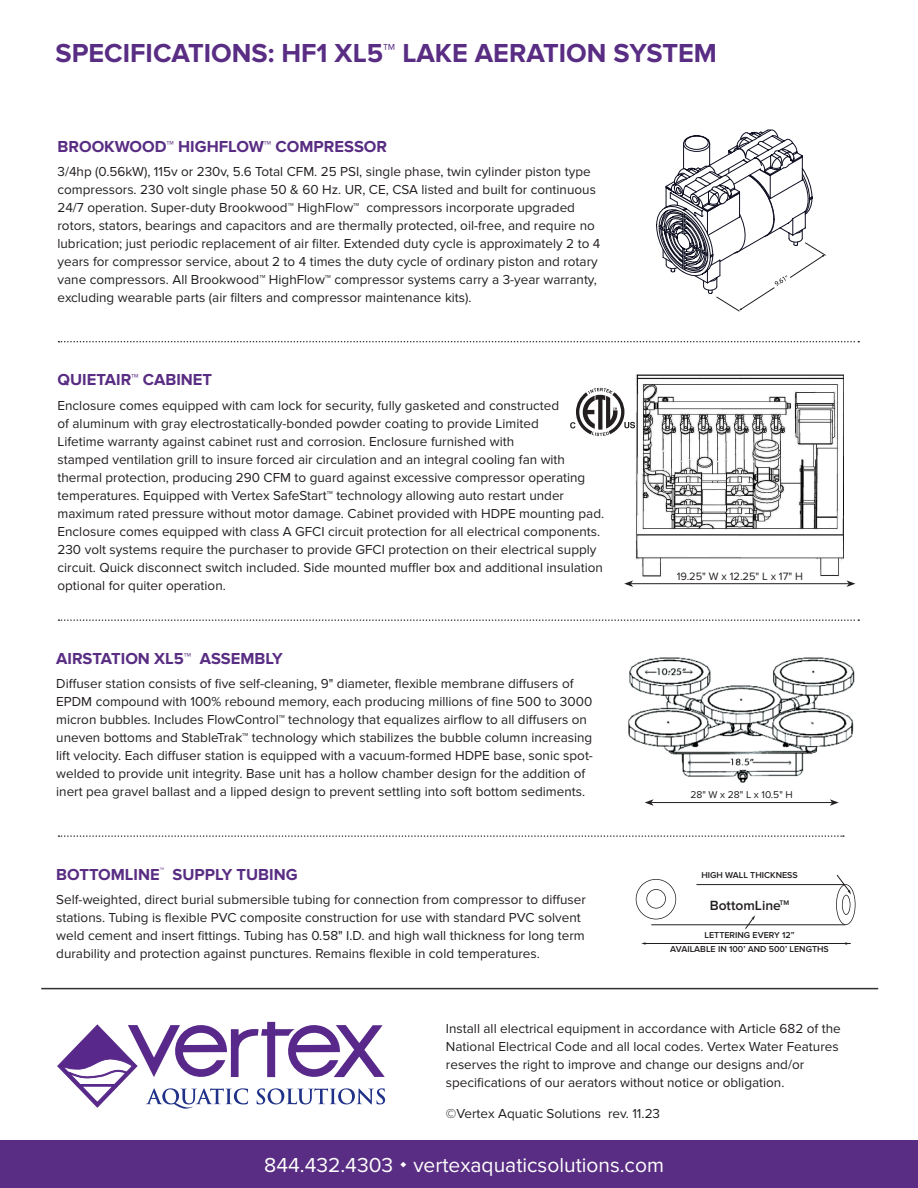
<style>
.page{position:relative;width:918px;height:1188px;background:#fff}
.page>*{position:absolute;margin:0;border:0;box-sizing:border-box;transform-origin:0 0}
.spec_header{font:700 27px "Proxima Nova";color:#592d83}
.t1{font:21px "Proxima Nova";color:#fff}
.Spec_Subtitle{font:700 16.5px "Proxima Nova";color:#592d83}
.t2{font:600 13.8px "Proxima Nova";color:#231f20}
.Text{font:13.5px/18px "Proxima Nova";color:#231f20}
.measurements{font:11.1px "Proxima Nova";color:#231f20}
.t3{font:10.2px "Proxima Nova";color:#231f20}
.t4{font:600 8.85px "Proxima Nova";color:#231f20}
</style>
<div class="page">
<hr style="left:41px;top:988px;width:837px;height:1px;background:#333233">
<svg style="left:58px;top:1022px;width:327px;height:87px"></svg>
<div style="left:0;top:1140px;width:918px;height:48px;background:#592d83"></div>
<svg style="left:58px;top:341px;width:801px;height:1px"></svg>
<svg style="left:58px;top:619px;width:801px;height:2px"></svg>
<svg style="left:58px;top:835px;width:786px;height:2px"></svg>
<svg style="left:836px;top:874px;width:20px;height:51px"></svg>
<div style="left:646px;top:889px;width:20px;height:20px;border:1px solid #231f20;border-radius:50%"></div>
<div style="left:636px;top:879px;width:40px;height:40px;border:1px solid #231f20;border-radius:50%"></div>
<hr style="left:645px;top:943px;width:206px;height:1px;background:#231f20">
<svg style="left:745px;top:915px;width:10px;height:14px"></svg>
<hr style="left:696px;top:884px;width:149px;height:1px;background:#231f20">
<hr style="left:651px;top:924px;width:194px;height:1px;background:#231f20">
<img style="left:628px;top:657px;width:227px;height:126px">
<hr style="left:651px;top:802px;width:181px;height:1px;background:#231f20">
<svg style="left:830px;top:799px;width:9px;height:7px"></svg>
<svg style="left:645px;top:799px;width:9px;height:7px"></svg>
<svg style="left:656px;top:130px;width:169px;height:181px"></svg>
<svg style="left:570px;top:388px;width:65px;height:48px"></svg>
<img style="left:636px;top:374px;width:208px;height:202px">
<hr style="left:631px;top:583px;width:218px;height:1px;background:#231f20">
<svg style="left:847px;top:580px;width:8px;height:7px"></svg>
<svg style="left:624px;top:580px;width:9px;height:7px"></svg>
<p class="spec_header" style="left:56px;top:38px;width:663px">SPECIFICATIONS: HF1 XL5™ LAKE AERATION SYSTEM</p>
<p class="Spec_Subtitle" style="left:58px;top:137px;width:331px">BROOKWOOD™ HIGHFLOW™ COMPRESSOR</p>
<p class="Text" style="left:58px;top:163px;width:544px">3/4hp (0.56kW), 115v or 230v, 5.6 Total CFM. 25 PSI, single phase, twin cylinder piston type compressors. 230 volt single phase 50 &amp; 60 Hz. UR, CE, CSA listed and built for continuous 24/7 operation. Super-duty Brookwood™ HighFlow™ compressors incorporate upgraded rotors, stators, bearings and capacitors and are thermally protected, oil-free, and require no lubrication; just periodic replacement of air filter. Extended duty cycle is approximately 2 to 4 years for compressor service, about 2 to 4 times the duty cycle of ordinary piston and rotary vane compressors. All Brookwood™ HighFlow™ compressor systems carry a 3-year warranty, excluding wearable parts (air filters and compressor maintenance kits).</p>
<p class="Spec_Subtitle" style="left:58px;top:370px;width:156px">QUIETAIR™ CABINET</p>
<p class="Text" style="left:58px;top:397px;width:548px">Enclosure comes equipped with cam lock for security, fully gasketed and constructed<br>of aluminum with gray electrostatically-bonded powder coating to provide Limited<br>Lifetime warranty against cabinet rust and corrosion. Enclosure furnished with<br>stamped ventilation grill to insure forced air circulation and an integral cooling fan with thermal protection, producing 290 CFM to guard against excessive compressor operating temperatures. Equipped with Vertex SafeStart™ technology allowing auto restart under maximum rated pressure without motor damage. Cabinet provided with HDPE mounting pad.<br>Enclosure comes equipped with class A GFCI circuit protection for all electrical components.<br>230 volt systems require the purchaser to provide GFCI protection on their electrical supply circuit. Quick disconnect switch included. Side mounted muffler box and additional insulation optional for quiter operation.</p>
<p class="Spec_Subtitle" style="left:56px;top:649px;width:228px">AIRSTATION XL5™ ASSEMBLY</p>
<p class="Text" style="left:56px;top:675px;width:538px">Diffuser station consists of five self-cleaning, 9" diameter, flexible membrane diffusers of EPDM compound with 100% rebound memory, each producing millions of fine 500 to 3000 micron bubbles. Includes FlowControl™ technology that equalizes airflow to all diffusers on uneven bottoms and StableTrak™ technology which stabilizes the bubble column increasing lift velocity. Each diffuser station is equipped with a vacuum-formed HDPE base, sonic spot&shy;welded to provide unit integrity. Base unit has a hollow chamber design for the addition of inert pea gravel ballast and a lipped design to prevent settling into soft bottom sediments.</p>
<p class="measurements" style="left:677px;top:569px;width:128px">19.25" W x 12.25" L x 17" H</p>
<p class="t3" style="left:691px;top:789px;width:104px">28" W x 28" L x 10.5" H</p>
<p class="Spec_Subtitle" style="left:56px;top:865px;width:243px">BOTTOMLINE<sup>™</sup> SUPPLY TUBING</p>
<p class="Text" style="left:56px;top:891px;width:531px">Self-weighted, direct burial submersible tubing for connection from compressor to diffuser stations. Tubing is flexible PVC composite construction for use with standard PVC solvent weld cement and insert fittings. Tubing has 0.58" I.D. and high wall thickness for long term durability and protection against punctures. Remains flexible in cold temperatures.</p>
<p class="t2" style="left:710px;top:897px;width:81px">BottomLine<sup>TM</sup></p>
<p class="t4" style="left:701px;top:870px;width:98px">HIGH WALL THICKNESS</p>
<p class="t4" style="left:704px;top:930px;width:92px">LETTERING EVERY 12”</p>
<p class="t4" style="left:670px;top:944px;width:160px">AVAILABLE IN 100’ AND 500’ LENGTHS</p>
<p class="Text" style="left:446px;top:1020px;width:396px">Install all electrical equipment in accordance with Article 682 of the National Electrical Code and all local codes. Vertex Water Features reserves the right to improve and change our designs and/or specifications of our aerators without notice or obligation.</p>
<p class="Text" style="left:446px;top:1105px;width:216px">©Vertex Aquatic Solutions rev. 11.23</p>
<h2 class="t1" style="left:264px;top:1153px;width:401px">844.432.4303 vertexaquaticsolutions.com</h2>
</div>
